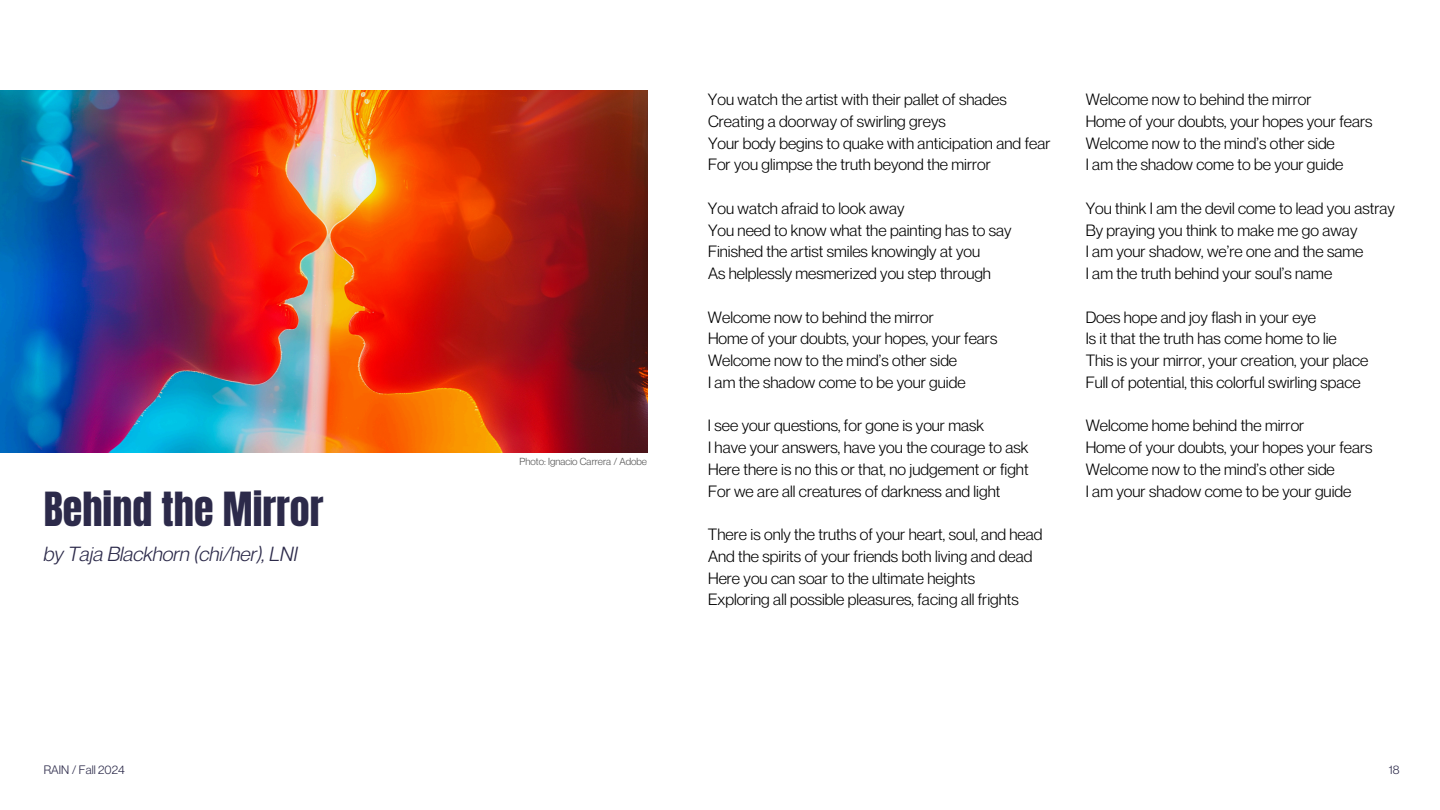
<style>
.page{position:relative;width:1440px;height:810px;background:#fff}
.page>*{position:absolute;margin:0;border:0;box-sizing:border-box;transform-origin:0 0}
.t1{font:40px "Anton";color:#2c2a4a}
.t2{font:italic 20px "Neue Montreal";color:#2c2a4a}
.t3{font:16px/21.8px "Neue Montreal";color:#000}
.t4{font:12px "Neue Montreal";color:#2c2a4a}
.t5{font:10px "Neue Montreal";color:#545454}
</style>
<div class="page">
<img style="left:0;top:90px;width:647px;height:362px">
<h1 class="t1" style="left:44px;top:481px;width:281px">Behind the Mirror</h1>
<p class="t2" style="left:44px;top:541px;width:255px">by Taja Blackhorn (chi/her), LNI</p>
<p class="t4" style="left:44px;top:762px;width:82px">RAIN / Fall 2024</p>
<p class="t5" style="left:520px;top:456px;width:129px">Photo: Ignacio Carrera / Adobe</p>
<p class="t3" style="left:708px;top:88px;width:344px">You watch the artist with their pallet of shades Creating a doorway of swirling greys<br>Your body begins to quake with anticipation and fear For you glimpse the truth beyond the mirror</p>
<p class="t3" style="left:708px;top:197px;width:305px">You watch afraid to look away<br>You need to know what the painting has to say Finished the artist smiles knowingly at you<br>As helplessly mesmerized you step through</p>
<p class="t3" style="left:708px;top:306px;width:291px">Welcome now to behind the mirror<br>Home of your doubts, your hopes, your fears Welcome now to the mind’s other side<br>I am the shadow come to be your guide</p>
<p class="t3" style="left:708px;top:414px;width:322px">I see your questions, for gone is your mask<br>I have your answers, have you the courage to ask Here there is no this or that, no judgement or fight For we are all creatures of darkness and light</p>
<p class="t3" style="left:708px;top:523px;width:336px">There is only the truths of your heart, soul, and head And the spirits of your friends both living and dead Here you can soar to the ultimate heights<br>Exploring all possible pleasures, facing all frights</p>
<p class="t3" style="left:1086px;top:88px;width:288px">Welcome now to behind the mirror<br>Home of your doubts, your hopes your fears Welcome now to the mind’s other side<br>I am the shadow come to be your guide</p>
<p class="t3" style="left:1086px;top:197px;width:311px">You think I am the devil come to lead you astray By praying you think to make me go away<br>I am your shadow, we’re one and the same<br>I am the truth behind your soul’s name</p>
<p class="t3" style="left:1086px;top:306px;width:284px">Does hope and joy flash in your eye<br>Is it that the truth has come home to lie This is your mirror, your creation, your place Full of potential, this colorful swirling space</p>
<p class="t3" style="left:1086px;top:414px;width:288px">Welcome home behind the mirror<br>Home of your doubts, your hopes your fears Welcome now to the mind’s other side<br>I am your shadow come to be your guide</p>
<p class="t4" style="left:1389px;top:762px;width:12px">18</p>
</div>
